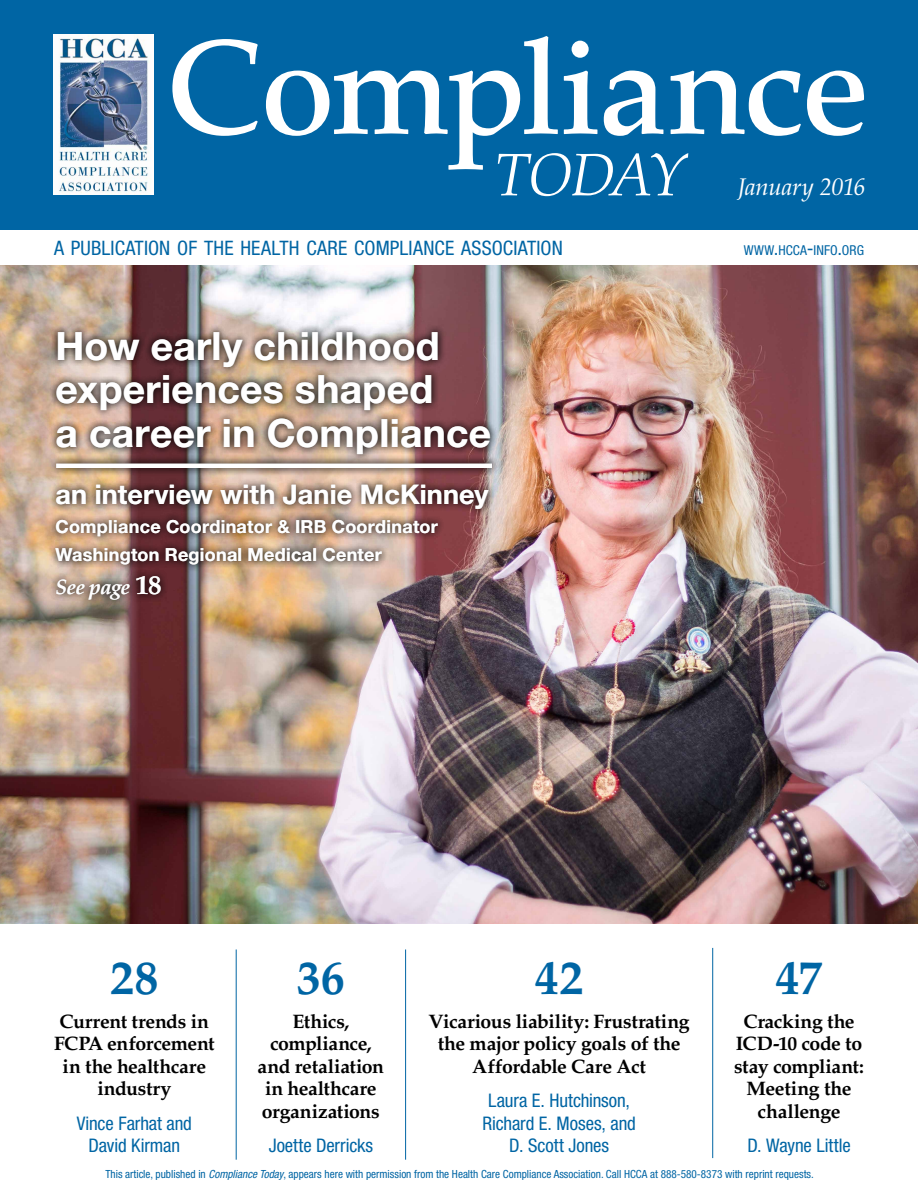
<style>
.page{position:relative;width:918px;height:1188px;background:#fff}
.page>*{position:absolute;margin:0;border:0;box-sizing:border-box;transform-origin:0 0}
.t1{font:500 133.5px "Palatino LT Std";letter-spacing:-.035em;color:#fff}
.t2{font:italic 300 59.85px "Palatino LT Std";letter-spacing:-.03em;color:#fff}
.t3{font:700 48px "Palatino LT Std";letter-spacing:.005em;color:#0065a4}
.t4{font:700 39px/43.5px "Helvetica Neue LT Std";letter-spacing:.01em;color:#fff}
.t5{font:700 27px "Helvetica Neue LT Std";letter-spacing:.005em;color:#fff}
.t6{font:italic 24px "Palatino LT Std";letter-spacing:-.015em;color:#fff}
.t7{font:italic 700 21px "Palatino LT Std";letter-spacing:-.03em;color:#fff}
.t8{font:condensed 19.95px "Helvetica Neue LT Std";letter-spacing:.01em;color:#0065a4}
.t9{font:700 19.5px/22.5px "Palatino LT Std";letter-spacing:-.015em;color:#000;text-align:center}
.t10{font:condensed 18.75px/22.5px "Helvetica Neue LT Std";letter-spacing:-.005em;color:#0065a4;text-align:center}
.t11{font:700 18px/28.5px "Helvetica Neue LT Std";letter-spacing:.015em;color:#fff}
.t12{font:condensed 13.65px "Helvetica Neue LT Std";letter-spacing:.005em;color:#0065a4}
.t13{font:condensed 11.25px "Helvetica Neue LT Std";color:#0065a4}
.s1{font-size:19.5px}
.s2{font-style:normal;font-size:27px}
.s3{font-style:italic}
</style>
<div class="page">
<div style="left:0;top:0;width:918px;height:230px;background:#0065a4"></div>
<hr style="left:236px;top:950px;width:1px;height:210px;background:#0065a4">
<hr style="left:405px;top:950px;width:1px;height:210px;background:#0065a4">
<hr style="left:712px;top:948px;width:1px;height:210px;background:#0065a4">
<img style="left:53px;top:35px;width:100px;height:160px">
<img style="left:0;top:266px;width:918px;height:657px">
<div style="left:48px;top:324px;width:450px;height:284px;background:#000;opacity:.65"></div>
<div style="left:49px;top:455px;width:451px;height:21px;background:#000;opacity:.65"></div>
<hr style="left:56px;top:464px;width:436px;height:4px;background:#fff">
<h1 class="t1" style="left:167px;top:10px;width:705px">Compliance</h1>
<h2 class="t2" style="left:494px;top:141px;width:193px">TODAY</h2>
<p class="t6" style="left:738px;top:173px;width:129px">January 2016</p>
<p class="t8" style="left:54px;top:236px;width:510px">A PUBLICATION OF THE HEALTH CARE COMPLIANCE ASSOCIATION</p>
<p class="t12" style="left:744px;top:242px;width:122px">WWW<span class="s1">.</span>HCCA<span class="s1">-</span>INFO<span class="s1">.</span>ORG</p>
<h3 class="t4" style="left:56px;top:323px;width:437px">How early childhood experiences shaped<br>a career in Compliance</h3>
<h3 class="t5" style="left:56px;top:478px;width:435px">an interview with Janie McKinney</h3>
<p class="t11" style="left:56px;top:511px;width:384px">Compliance Coordinator &amp; IRB Coordinator<br>Washington Regional Medical Center</p>
<p class="t7" style="left:56px;top:575px;width:108px">See page <span class="s2">18</span></p>
<h3 class="t3" style="left:110px;top:949px;width:50px">28</h3>
<p class="t9" style="left:54px;top:1010px;width:162px">Current trends in<br>FCPA enforcement in the healthcare industry</p>
<p class="t10" style="left:77px;top:1112px;width:117px">Vince Farhat and<br>David Kirman</p>
<h3 class="t3" style="left:297px;top:949px;width:49px">36</h3>
<p class="t9" style="left:258px;top:1010px;width:128px">Ethics, compliance, and retaliation in healthcare organizations</p>
<p class="t10" style="left:269px;top:1134px;width:106px">Joette Derricks</p>
<h3 class="t3" style="left:535px;top:949px;width:50px">42</h3>
<p class="t9" style="left:429px;top:1010px;width:263px">Vicarious liability: Frustrating the major policy goals of the<br>Affordable Care Act</p>
<p class="t10" style="left:482px;top:1089px;width:155px">Laura E. Hutchinson,<br>Richard E. Moses, and<br>D. Scott Jones</p>
<h3 class="t3" style="left:776px;top:949px;width:49px">47</h3>
<p class="t9" style="left:734px;top:1010px;width:131px">Cracking the<br>ICD-10 code to stay compliant:<br>Meeting the challenge</p>
<p class="t10" style="left:747px;top:1134px;width:105px">D. Wayne Little</p>
<p class="t13" style="left:105px;top:1167px;width:710px">This article, published in <span class="s3">Compliance Today</span>, appears here with permission from the Health Care Compliance Association. Call HCCA at 888-580-8373 with reprint requests.</p>
</div>
